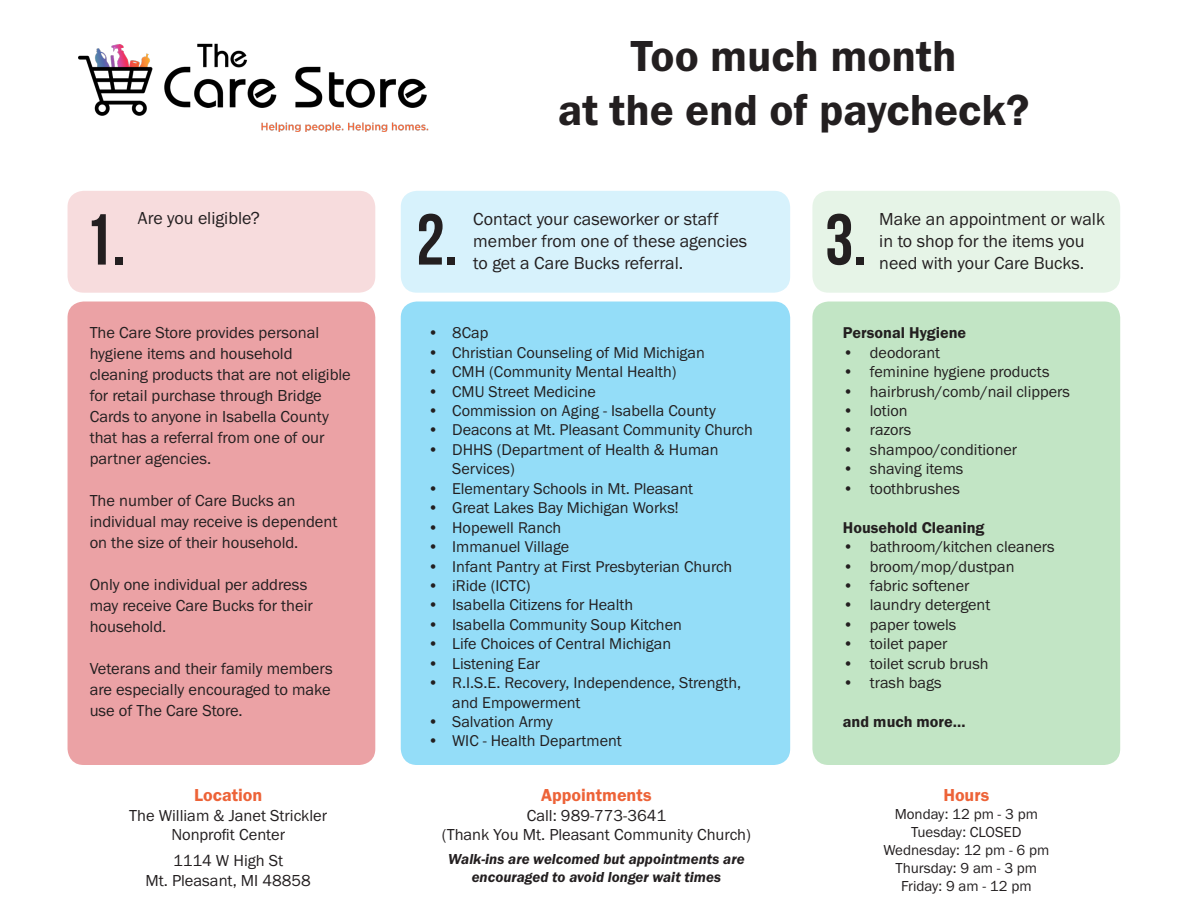
<style>
.page{position:relative;width:1188px;height:918px;background:#fff}
.page>*{position:absolute;margin:0;border:0;box-sizing:border-box;transform-origin:0 0}
.t1{font:72px "Bebas Neue";color:#231f20}
.t2{font:45px "Franklin Gothic URW Dem";color:#231f20}
.t3{font:18px/21.6px "Franklin Gothic URW Boo";color:#231f20}
.t4{font:18px "Franklin Gothic URW Dem";color:#ed6338}
.t5{font:16.5px/21px "Franklin Gothic URW Boo";color:#231f20}
.t6{font:16.2px/19.5px "Franklin Gothic URW Boo";color:#231f20}
.t7{font:16.2px "Franklin Gothic URW Dem";color:#231f20}
.t8{font:15px "Franklin Gothic URW Boo";color:#231f20}
.t9{font:15px/18px "Franklin Gothic URW Dem Ita";color:#231f20;text-align:center}
</style>
<div class="page">
<div style="left:812px;top:302px;width:308px;height:463px;background:#c2e5c5;border-radius:16px"></div>
<div style="left:401px;top:302px;width:389px;height:463px;background:#94ddf8;border-radius:16px"></div>
<img style="left:78px;top:43px;width:351px;height:89px">
<div style="left:401px;top:191px;width:389px;height:102px;background:#d7f2fc;border-radius:16px"></div>
<div style="left:812px;top:191px;width:308px;height:102px;background:#e6f4e7;border-radius:16px"></div>
<div style="left:68px;top:302px;width:307px;height:463px;background:#eba2a5;border-radius:16px"></div>
<div style="left:68px;top:191px;width:307px;height:102px;background:#f7dcdd;border-radius:16px"></div>
<p class="t2" style="left:631px;top:29px;width:327px">Too much month</p>
<p class="t2" style="left:558px;top:83px;width:473px">at the end of paycheck?</p>
<p class="t3" style="left:138px;top:207px;width:123px">Are you eligible?</p>
<p class="t3" style="left:473px;top:208px;width:276px">Contact your caseworker or staff member from one of these agencies to get a Care Bucks referral.</p>
<p class="t3" style="left:879px;top:208px;width:227px">Make an appointment or walk in to shop for the items you need with your Care Bucks.</p>
<p class="t1" style="left:84px;top:200px;width:43px">1.</p>
<p class="t1" style="left:416px;top:200px;width:43px">2.</p>
<p class="t1" style="left:825px;top:200px;width:43px">3.</p>
<p class="t5" style="left:90px;top:322px;width:263px">The Care Store provides personal hygiene items and household cleaning products that are not eligible for retail purchase through Bridge<br>Cards to anyone in Isabella County that has a referral from one of our partner agencies.</p>
<p class="t5" style="left:90px;top:490px;width:249px">The number of Care Bucks an individual may receive is dependent on the size of their household.</p>
<p class="t5" style="left:90px;top:574px;width:225px">Only one individual per address may receive Care Bucks for their household.</p>
<p class="t5" style="left:90px;top:658px;width:245px">Veterans and their family members are especially encouraged to make use of The Care Store.</p>
<p class="t4" style="left:194px;top:784px;width:70px">Location</p>
<p class="t5" style="left:129px;top:804px;width:199px">The William &amp; Janet Strickler</p>
<p class="t5" style="left:171px;top:824px;width:115px">Nonprofit Center</p>
<p class="t5" style="left:173px;top:850px;width:112px">1114 W High St</p>
<p class="t5" style="left:145px;top:870px;width:167px">Mt. Pleasant, MI 48858</p>
<p class="t6" style="left:428px;top:323px;width:62px">• 8Cap</p>
<p class="t6" style="left:428px;top:342px;width:279px">• Christian Counseling of Mid Michigan</p>
<p class="t6" style="left:428px;top:362px;width:250px">• CMH (Community Mental Health)</p>
<p class="t6" style="left:428px;top:381px;width:169px">• CMU Street Medicine</p>
<p class="t6" style="left:428px;top:401px;width:289px">• Commission on Aging - Isabella County</p>
<p class="t6" style="left:428px;top:420px;width:326px">• Deacons at Mt. Pleasant Community Church</p>
<p class="t6" style="left:452px;top:439px;width:268px;text-indent:-24px">• DHHS (Department of Health &amp; Human<br>Services)</p>
<p class="t6" style="left:428px;top:478px;width:267px">• Elementary Schools in Mt. Pleasant</p>
<p class="t6" style="left:428px;top:498px;width:253px">• Great Lakes Bay Michigan Works!</p>
<p class="t6" style="left:428px;top:517px;width:135px">• Hopewell Ranch</p>
<p class="t6" style="left:428px;top:537px;width:143px">• Immanuel Village</p>
<p class="t6" style="left:428px;top:556px;width:306px">• Infant Pantry at First Presbyterian Church</p>
<p class="t6" style="left:428px;top:576px;width:104px">• iRide (ICTC)</p>
<p class="t6" style="left:428px;top:595px;width:207px">• Isabella Citizens for Health</p>
<p class="t6" style="left:428px;top:614px;width:256px">• Isabella Community Soup Kitchen</p>
<p class="t6" style="left:428px;top:634px;width:245px">• Life Choices of Central Michigan</p>
<p class="t6" style="left:428px;top:653px;width:114px">• Listening Ear</p>
<p class="t6" style="left:452px;top:673px;width:291px;text-indent:-24px">• R.I.S.E. Recovery, Independence, Strength, and Empowerment</p>
<p class="t6" style="left:428px;top:712px;width:126px">• Salvation Army</p>
<p class="t6" style="left:428px;top:731px;width:196px">• WIC - Health Department</p>
<p class="t4" style="left:541px;top:784px;width:112px">Appointments</p>
<p class="t5" style="left:527px;top:804px;width:141px">Call: 989-773-3641</p>
<p class="t5" style="left:442px;top:824px;width:311px">(Thank You Mt. Pleasant Community Church)</p>
<p class="t9" style="left:448px;top:850px;width:298px">Walk-ins are welcomed but appointments are encouraged to avoid longer wait times</p>
<p class="t7" style="left:843px;top:323px;width:125px">Personal Hygiene</p>
<p class="t6" style="left:843px;top:342px;width:99px">• deodorant</p>
<p class="t6" style="left:843px;top:362px;width:208px">• feminine hygiene products</p>
<p class="t6" style="left:843px;top:381px;width:229px">• hairbrush/comb/nail clippers</p>
<p class="t6" style="left:843px;top:401px;width:66px">• lotion</p>
<p class="t6" style="left:843px;top:420px;width:70px">• razors</p>
<p class="t6" style="left:843px;top:439px;width:176px">• shampoo/conditioner</p>
<p class="t6" style="left:843px;top:459px;width:122px">• shaving items</p>
<p class="t6" style="left:843px;top:478px;width:119px">• toothbrushes</p>
<p class="t7" style="left:843px;top:517px;width:143px">Household Cleaning</p>
<p class="t6" style="left:843px;top:537px;width:213px">• bathroom/kitchen cleaners</p>
<p class="t6" style="left:843px;top:556px;width:173px">• broom/mop/dustpan</p>
<p class="t6" style="left:843px;top:576px;width:128px">• fabric softener</p>
<p class="t6" style="left:843px;top:595px;width:149px">• laundry detergent</p>
<p class="t6" style="left:843px;top:614px;width:115px">• paper towels</p>
<p class="t6" style="left:843px;top:634px;width:106px">• toilet paper</p>
<p class="t6" style="left:843px;top:653px;width:147px">• toilet scrub brush</p>
<p class="t6" style="left:843px;top:673px;width:100px">• trash bags</p>
<p class="t7" style="left:843px;top:712px;width:124px">and much more…</p>
<p class="t4" style="left:943px;top:784px;width:47px">Hours</p>
<p class="t8" style="left:895px;top:804px;width:145px">Monday: 12 pm - 3 pm</p>
<p class="t8" style="left:911px;top:822px;width:112px">Tuesday: CLOSED</p>
<p class="t8" style="left:883px;top:840px;width:167px">Wednesday: 12 pm - 6 pm</p>
<p class="t8" style="left:895px;top:858px;width:143px">Thursday: 9 am - 3 pm</p>
<p class="t8" style="left:901px;top:876px;width:132px">Friday: 9 am - 12 pm</p>
</div>
